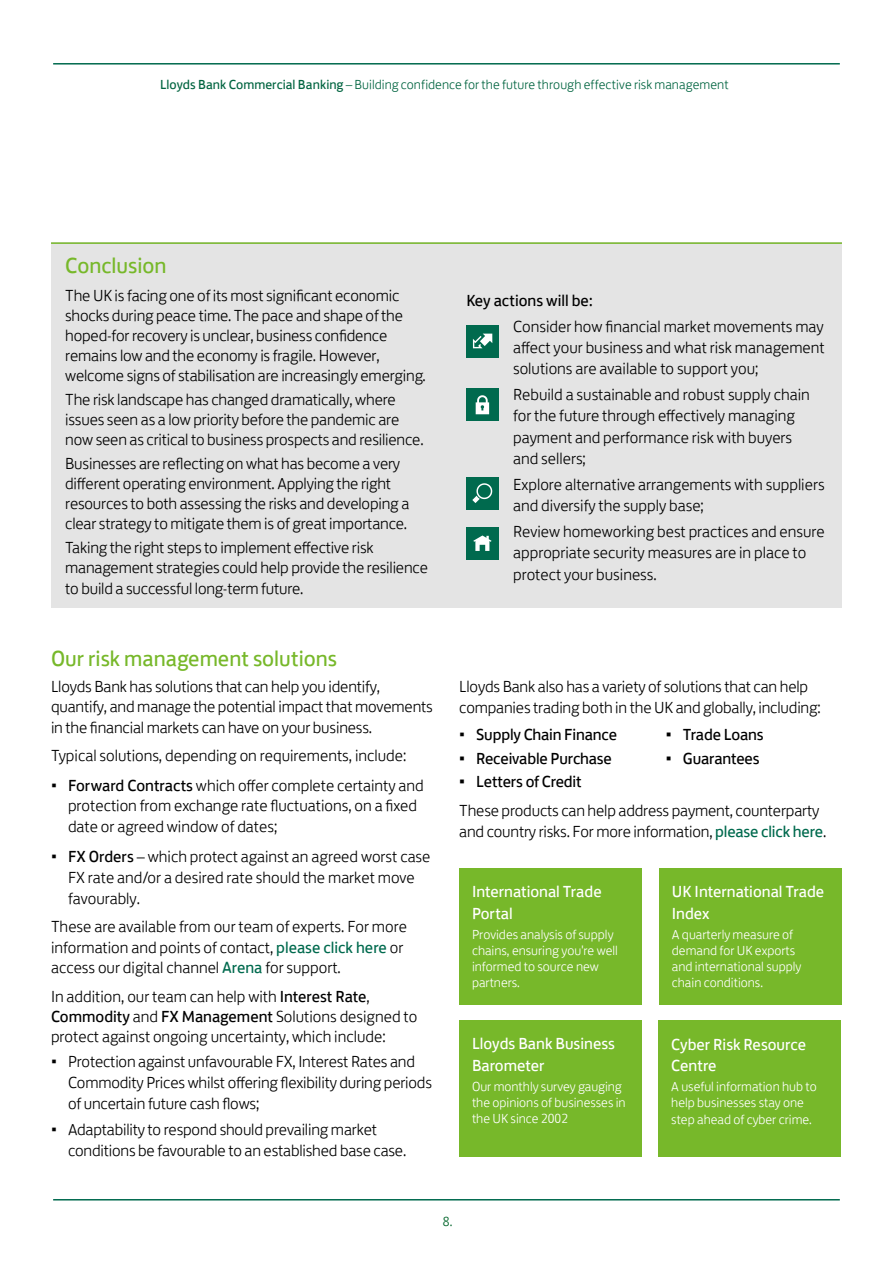
<style>
.page{position:relative;width:893px;height:1263px;background:#fff}
.page>*{position:absolute;margin:0;border:0;box-sizing:border-box;transform-origin:0 0}
.t1{font:22.5px "Lloyds Bank Jack";color:#77b82a}
.t2{font:300 16.5px/20px "Lloyds Bank Jack";letter-spacing:-.01em;color:#000}
.t3{font:16.5px/21.3px "Lloyds Bank Jack";color:#fff}
.t4{font:16.5px "Lloyds Bank Jack";letter-spacing:-.01em;color:#000}
.t5{font:300 13.5px/16px "Lloyds Bank Jack";color:#fff}
.t6{font:300 13.5px "Lloyds Bank Jack";letter-spacing:.005em;color:#006440}
.t7{font:300 13.5px "Lloyds Bank Jack";color:#00652a}
.s1{font-weight:400}
.s2{font-weight:400;color:#006a4e}
.s3{font-weight:300}
</style>
<div class="page">
<div style="left:51px;top:242px;width:791px;height:366px;background:#e4e4e4"></div>
<hr style="left:53px;top:63px;width:787px;height:2px;background:#006a4e">
<hr style="left:53px;top:1199px;width:787px;height:1px;background:#006a4e">
<hr style="left:51px;top:242px;width:791px;height:2px;background:#77b82a">
<div style="left:466px;top:477px;width:33px;height:33px;background:#006a4e"></div>
<svg style="left:472px;top:483px;width:20px;height:20px"></svg>
<div style="left:466px;top:325px;width:33px;height:32px;background:#006a4e"></div>
<svg style="left:473px;top:334px;width:19px;height:14px"></svg>
<div style="left:466px;top:389px;width:33px;height:32px;background:#006a4e"></div>
<svg style="left:476px;top:395px;width:13px;height:19px"></svg>
<div style="left:466px;top:527px;width:33px;height:32px;background:#006a4e"></div>
<svg style="left:473px;top:535px;width:18px;height:16px"></svg>
<div style="left:459px;top:868px;width:183px;height:136px;background:#77b82a"></div>
<div style="left:659px;top:868px;width:183px;height:136px;background:#77b82a"></div>
<div style="left:459px;top:1020px;width:183px;height:136px;background:#77b82a"></div>
<div style="left:658px;top:1020px;width:183px;height:137px;background:#77b82a"></div>
<p class="t6" style="left:160px;top:74px;width:570px"><span class="s1">Lloyds Bank Commercial Banking</span> – Building confidence for the future through effective risk management</p>
<h1 class="t1" style="left:65px;top:247px;width:103px">Conclusion</h1>
<p class="t2" style="left:65px;top:284px;width:362px">The UK is facing one of its most significant economic shocks during peace time. The pace and shape of the hoped-for recovery is unclear, business confidence remains low and the economy is fragile. However, welcome signs of stabilisation are increasingly emerging.</p>
<p class="t2" style="left:65px;top:388px;width:360px">The risk landscape has changed dramatically, where issues seen as a low priority before the pandemic are now seen as critical to business prospects and resilience.</p>
<p class="t2" style="left:65px;top:452px;width:346px">Businesses are reflecting on what has become a very different operating environment. Applying the right resources to both assessing the risks and developing a clear strategy to mitigate them is of great importance.</p>
<p class="t2" style="left:65px;top:536px;width:364px">Taking the right steps to implement effective risk management strategies could help provide the resilience</p>
<p class="t2" style="left:65px;top:577px;width:240px">to build a successful long-term future.</p>
<h1 class="t1" style="left:51px;top:640px;width:288px">Our risk management solutions</h1>
<p class="t2" style="left:51px;top:675px;width:383px">Lloyds Bank has solutions that can help you identify, quantify, and manage the potential impact that movements in the financial markets can have on your business.</p>
<p class="t2" style="left:51px;top:744px;width:357px">Typical solutions, depending on requirements, include:</p>
<p class="t2" style="left:68px;top:773px;width:357px;line-height:20.7px;text-indent:-17px">• <span class="s1">Forward Contracts</span> which offer complete certainty and protection from exchange rate fluctuations, on a fixed date or agreed window of dates;</p>
<p class="t2" style="left:68px;top:844px;width:364px;line-height:21px;text-indent:-17px">• <span class="s1">FX Orders</span> – which protect against an agreed worst case<br>FX rate and/or a desired rate should the market move favourably.</p>
<p class="t2" style="left:51px;top:915px;width:357px">These are available from our team of experts. For more information and points of contact, <span class="s2">please click here</span> or access our digital channel <span class="s2">Arena</span> for support.</p>
<p class="t2" style="left:51px;top:984px;width:368px">In addition, our team can help with <span class="s1">Interest Rate</span>,<br><span class="s1">Commodity</span> and <span class="s1">FX Management</span> Solutions designed to protect against ongoing uncertainty, which include:</p>
<p class="t2" style="left:68px;top:1050px;width:365px;line-height:21px;text-indent:-17px">• Protection against unfavourable FX, Interest Rates and<br>Commodity Prices whilst offering flexibility during periods of uncertain future cash flows;</p>
<p class="t2" style="left:68px;top:1117px;width:340px;line-height:21px;text-indent:-17px">• Adaptability to respond should prevailing market conditions be favourable to an established base case.</p>
<p class="t4" style="left:466px;top:287px;width:128px">Key actions will be:</p>
<p class="t2" style="left:513px;top:314px;width:313px;line-height:21.3px;text-align:justify">Consider how financial market movements may affect your business and what risk management solutions are available to support you;</p>
<p class="t2" style="left:513px;top:382px;width:298px;line-height:21.3px">Rebuild a sustainable and robust supply chain for the future through effectively managing payment and performance risk with buyers and sellers;</p>
<p class="t2" style="left:513px;top:472px;width:313px;line-height:21.3px">Explore alternative arrangements with suppliers and diversify the supply base;</p>
<p class="t2" style="left:513px;top:519px;width:313px;line-height:21.3px">Review homeworking best practices and ensure appropriate security measures are in place to protect your business.</p>
<p class="t2" style="left:459px;top:674px;width:363px;line-height:21px">Lloyds Bank also has a variety of solutions that can help companies trading both in the UK and globally, including:</p>
<p class="t4" style="left:459px;top:722px;width:159px"><span class="s3">•</span> Supply Chain Finance</p>
<p class="t4" style="left:459px;top:745px;width:154px">• Receivable Purchase</p>
<p class="t4" style="left:459px;top:768px;width:124px">• Letters of Credit</p>
<p class="t2" style="left:459px;top:798px;width:369px;line-height:21px">These products can help address payment, counterparty and country risks. For more information, <span class="s2">please click here</span>.</p>
<p class="t4" style="left:666px;top:722px;width:99px">• Trade Loans</p>
<p class="t4" style="left:666px;top:745px;width:95px">• Guarantees</p>
<p class="t3" style="left:472px;top:880px;width:131px">International Trade<br>Portal</p>
<p class="t5" style="left:472px;top:925px;width:147px">Provides analysis of supply chains, ensuring you're well informed to source new partners.</p>
<p class="t3" style="left:472px;top:1031px;width:144px">Lloyds Bank Business<br>Barometer</p>
<p class="t5" style="left:472px;top:1077px;width:155px">Our monthly survey gauging the opinions of businesses in the UK since 2002</p>
<p class="t3" style="left:672px;top:880px;width:154px">UK International Trade<br>Index</p>
<p class="t5" style="left:672px;top:925px;width:131px">A quarterly measure of demand for UK exports and international supply chain conditions.</p>
<p class="t3" style="left:671px;top:1032px;width:136px">Cyber Risk Resource<br>Centre</p>
<p class="t5" style="left:671px;top:1077px;width:147px">A useful information hub to help businesses stay one step ahead of cyber crime.</p>
<p class="t7" style="left:443px;top:1211px;width:11px">8.</p>
</div>
